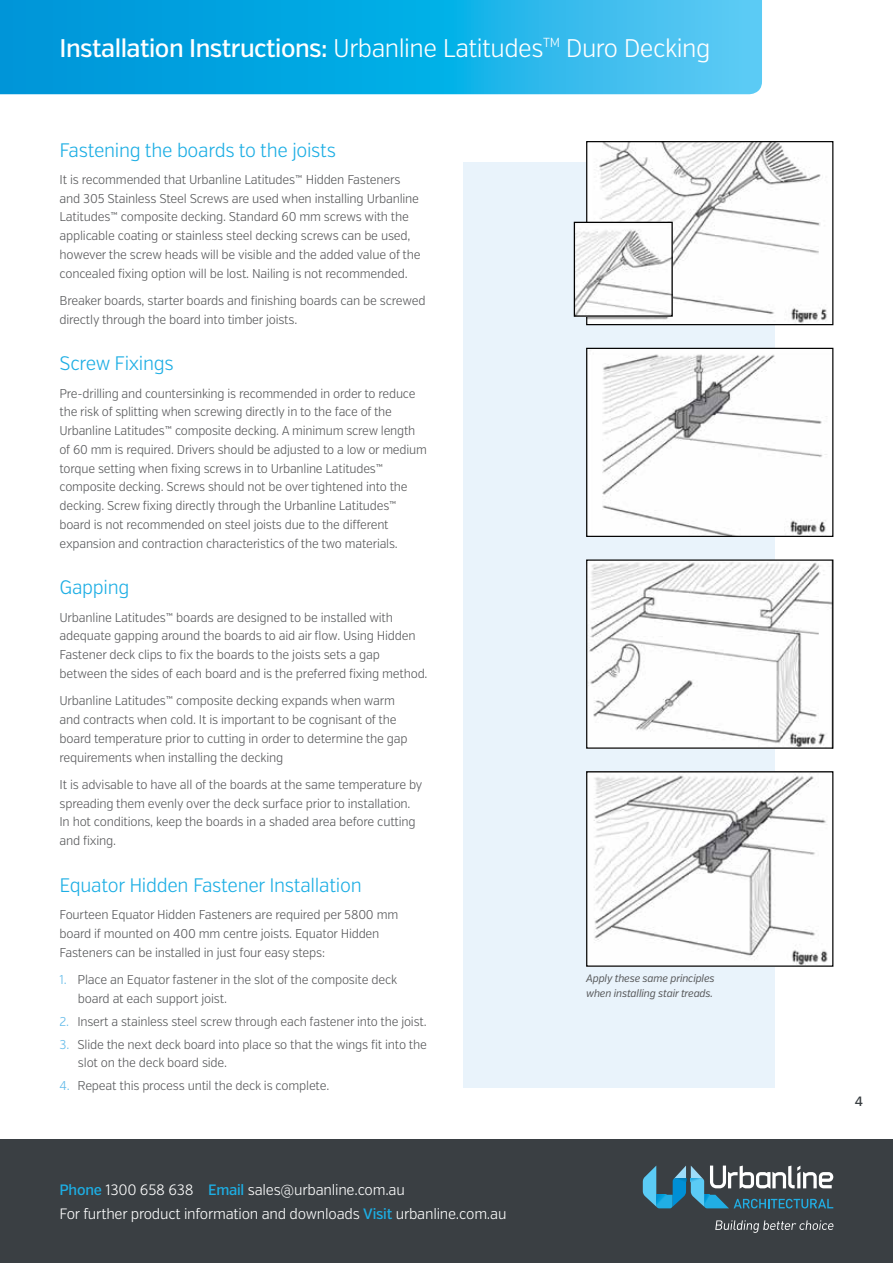
<style>
.page{position:relative;width:893px;height:1263px;background:#fff}
.page>*{position:absolute;margin:0;border:0;box-sizing:border-box;transform-origin:0 0}
.t1{font:300 25.5px "Verb Cond";letter-spacing:-.02em;color:#fff}
.t2{font:300 19.5px "Verb Cond";letter-spacing:-.015em;color:#1daee4}
.t3{font:300 15px/24px "Verb Cond";letter-spacing:-.015em;color:#fff}
.t4{font:500 13.5px "Verb Cond";color:#3a3f43}
.t5{font:300 12.75px/18.8px "Verb Cond";letter-spacing:-.015em;color:#58595b}
.t6{font:italic 10.65px/15.3px "Verb Cond";letter-spacing:-.015em;color:#58595b}
.s1{font-weight:500}
.s2{color:#61bae9}
.s3{font-weight:500;color:#1daee4}
</style>
<div class="page">
<svg style="left:0;top:0;width:762px;height:94px;background:#18ade5"></svg>
<div style="left:0;top:1140px;width:893px;height:123px;background:#3a3f43"></div>
<svg style="left:643px;top:1165px;width:190px;height:43px"></svg>
<svg style="left:715px;top:1220px;width:118px;height:13px"></svg>
<div style="left:463px;top:162px;width:312px;height:925px;background:#e9f3fb"></div>
<img style="left:588px;top:143px;width:239px;height:180px">
<div style="left:586px;top:141px;width:247px;height:184px;border:1px solid #000"></div>
<img style="left:576px;top:224px;width:95px;height:91px">
<div style="left:574px;top:222px;width:99px;height:95px;border:1px solid #000"></div>
<img style="left:588px;top:350px;width:239px;height:185px">
<div style="left:586px;top:348px;width:247px;height:189px;border:1px solid #000"></div>
<img style="left:588px;top:561px;width:243px;height:186px">
<div style="left:586px;top:559px;width:247px;height:190px;border:1px solid #000"></div>
<img style="left:588px;top:773px;width:240px;height:192px">
<div style="left:586px;top:771px;width:247px;height:196px;border:1px solid #000"></div>
<h1 class="t1" style="left:60px;top:33px;width:652px"><span class="s1">Installation Instructions:</span> Urbanline Latitudes<sup>TM</sup> Duro Decking</h1>
<h2 class="t2" style="left:60px;top:138px;width:278px">Fastening the boards to the joists</h2>
<p class="t5" style="left:60px;top:170px;width:363px">It is recommended that Urbanline Latitudes™ Hidden Fasteners and 305 Stainless Steel Screws are used when installing Urbanline Latitudes™ composite decking. Standard 60 mm screws with the applicable coating or stainless steel decking screws can be used, however the screw heads will be visible and the added value of the concealed fixing option will be lost. Nailing is not recommended.</p>
<p class="t5" style="left:60px;top:291px;width:367px">Breaker boards, starter boards and finishing boards can be screwed directly through the board into timber joists.</p>
<h2 class="t2" style="left:60px;top:352px;width:116px">Screw Fixings</h2>
<p class="t5" style="left:60px;top:384px;width:369px">Pre-drilling and countersinking is recommended in order to reduce the risk of splitting when screwing directly in to the face of the Urbanline Latitudes™ composite decking. A minimum screw length of 60 mm is required. Drivers should be adjusted to a low or medium torque setting when fixing screws in to Urbanline Latitudes™ composite decking. Screws should not be over tightened into the decking. Screw fixing directly through the Urbanline Latitudes™ board is not recommended on steel joists due to the different expansion and contraction characteristics of the two materials.</p>
<h2 class="t2" style="left:60px;top:576px;width:71px">Gapping</h2>
<p class="t5" style="left:60px;top:608px;width:370px">Urbanline Latitudes™ boards are designed to be installed with adequate gapping around the boards to aid air flow. Using Hidden Fastener deck clips to fix the boards to the joists sets a gap between the sides of each board and is the preferred fixing method.</p>
<p class="t5" style="left:60px;top:692px;width:350px">Urbanline Latitudes™ composite decking expands when warm and contracts when cold. It is important to be cognisant of the board temperature prior to cutting in order to determine the gap requirements when installing the decking</p>
<p class="t5" style="left:60px;top:775px;width:364px">It is advisable to have all of the boards at the same temperature by spreading them evenly over the deck surface prior to installation.<br>In hot conditions, keep the boards in a shaded area before cutting and fixing.</p>
<h2 class="t2" style="left:60px;top:873px;width:304px">Equator Hidden Fastener Installation</h2>
<p class="t5" style="left:60px;top:905px;width:340px">Fourteen Equator Hidden Fasteners are required per 5800 mm board if mounted on 400 mm centre joists. Equator Hidden<br>Fasteners can be installed in just four easy steps:</p>
<p class="t5" style="left:78px;top:970px;width:321px;text-indent:-18px"><span class="s2">1.</span> Place an Equator fastener in the slot of the composite deck board at each support joist.</p>
<p class="t5" style="left:60px;top:1012px;width:369px"><span class="s2">2.</span> Insert a stainless steel screw through each fastener into the joist.</p>
<p class="t5" style="left:78px;top:1035px;width:350px;text-indent:-18px"><span class="s2">3.</span> Slide the next deck board into place so that the wings fit into the slot on the deck board side.</p>
<p class="t5" style="left:60px;top:1077px;width:271px"><span class="s2">4.</span> Repeat this process until the deck is complete.</p>
<p class="t3" style="left:60px;top:1178px;width:448px"><span class="s3">Phone</span> 1300 658 638 <span class="s3">Email</span> sales@urbanline.com.au<br>For further product information and downloads <span class="s3">Visit</span> urbanline.com.au</p>
<p class="t6" style="left:586px;top:970px;width:130px">Apply these same principles when installing stair treads.</p>
<p class="t4" style="left:855px;top:1093px;width:10px">4</p>
</div>
